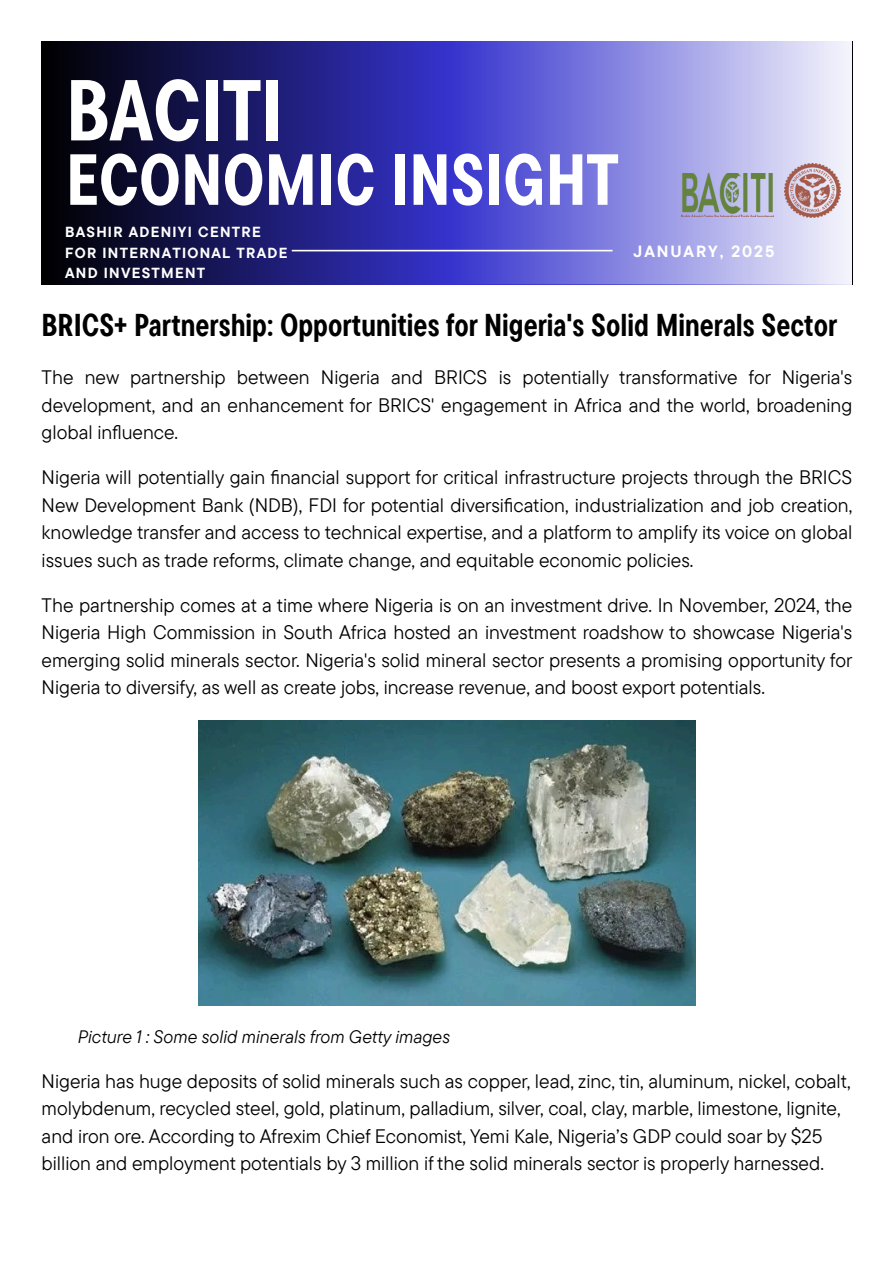
<style>
.page{position:relative;width:894px;height:1263px;background:#fff}
.page>*{position:absolute;margin:0;border:0;box-sizing:border-box;transform-origin:0 0}
.t1{font:700 86.25px "TT Commons Pro Cond";color:#fff}
.t2{font:700 72.15px "TT Commons Pro Cond";color:#fff}
.t3{font:700 31.5px "TT Commons Pro Cond";color:#000}
.t4{font:19.5px/27.3px "TT Commons Pro";color:#000;text-align:justify}
.t5{font:italic 18px "TT Commons Pro";color:#000}
.t6{font:700 16.2px "TT Commons Pro";letter-spacing:.12em;color:#fff}
.t7{font:700 14.55px/20.2px "TT Commons Pro";letter-spacing:.085em;color:#fff}
</style>
<div class="page">
<svg style="left:42px;top:42px;width:810px;height:243px;background:#5352a1"></svg>
<hr style="left:292px;top:250px;width:320px;height:1px;background:#fff">
<img style="left:681px;top:174px;width:92px;height:42px">
<img style="left:784px;top:163px;width:56px;height:54px">
<img style="left:198px;top:720px;width:497px;height:286px">
<p class="t1" style="left:66px;top:54px;width:218px">BACITI</p>
<p class="t2" style="left:66px;top:133px;width:554px">ECONOMIC INSIGHT</p>
<p class="t7" style="left:65px;top:222px;width:224px">BASHIR ADENIYI CENTRE<br>FOR INTERNATIONAL TRADE<br>AND INVESTMENT</p>
<p class="t6" style="left:633px;top:240px;width:142px">JANUARY, 2025</p>
<h1 class="t3" style="left:42px;top:305px;width:797px">BRICS+ Partnership: Opportunities for Nigeria's Solid Minerals Sector</h1>
<p class="t4" style="left:42px;top:363px;width:811px">The new partnership between Nigeria and BRICS is potentially transformative for Nigeria's development, and an enhancement for BRICS' engagement in Africa and the world, broadening global infl uence.</p>
<p class="t4" style="left:42px;top:463px;width:811px;line-height:27.8px">Nigeria will potentially gain fi nancial support for critical infrastructure projects through the BRICS New Development Bank (NDB), FDI for potential diversification, industrialization and job creation, knowledge transfer and access to technical expertise, and a platform to amplify its voice on global issues such as trade reforms, climate change, and equitable economic policies.</p>
<p class="t4" style="left:42px;top:591px;width:811px">The partnership comes at a time where Nigeria is on an investment drive. In November, 2024, the Nigeria High Commission in South Africa hosted an investment roadshow to showcase Nigeria's emerging solid minerals sector. Nigeria's solid mineral sector presents a promising opportunity for Nigeria to diversify, as well as create jobs, increase revenue, and boost export potentials.</p>
<p class="t5" style="left:78px;top:1025px;width:374px">Picture 1 : Some solid minerals from Getty images</p>
<p class="t4" style="left:42px;top:1067px;width:810px;text-align:left">Nigeria has huge deposits of solid minerals such as copper, lead, zinc, tin, aluminum, nickel, cobalt, molybdenum, recycled steel, gold, platinum, palladium, silver, coal, clay, marble, limestone, lignite, and iron ore. According to Afrexim Chief Economist, Yemi Kale, Nigeria’s GDP could soar by $25 billion and employment potentials by 3 million if the solid minerals sector is properly harnessed.</p>
</div>
